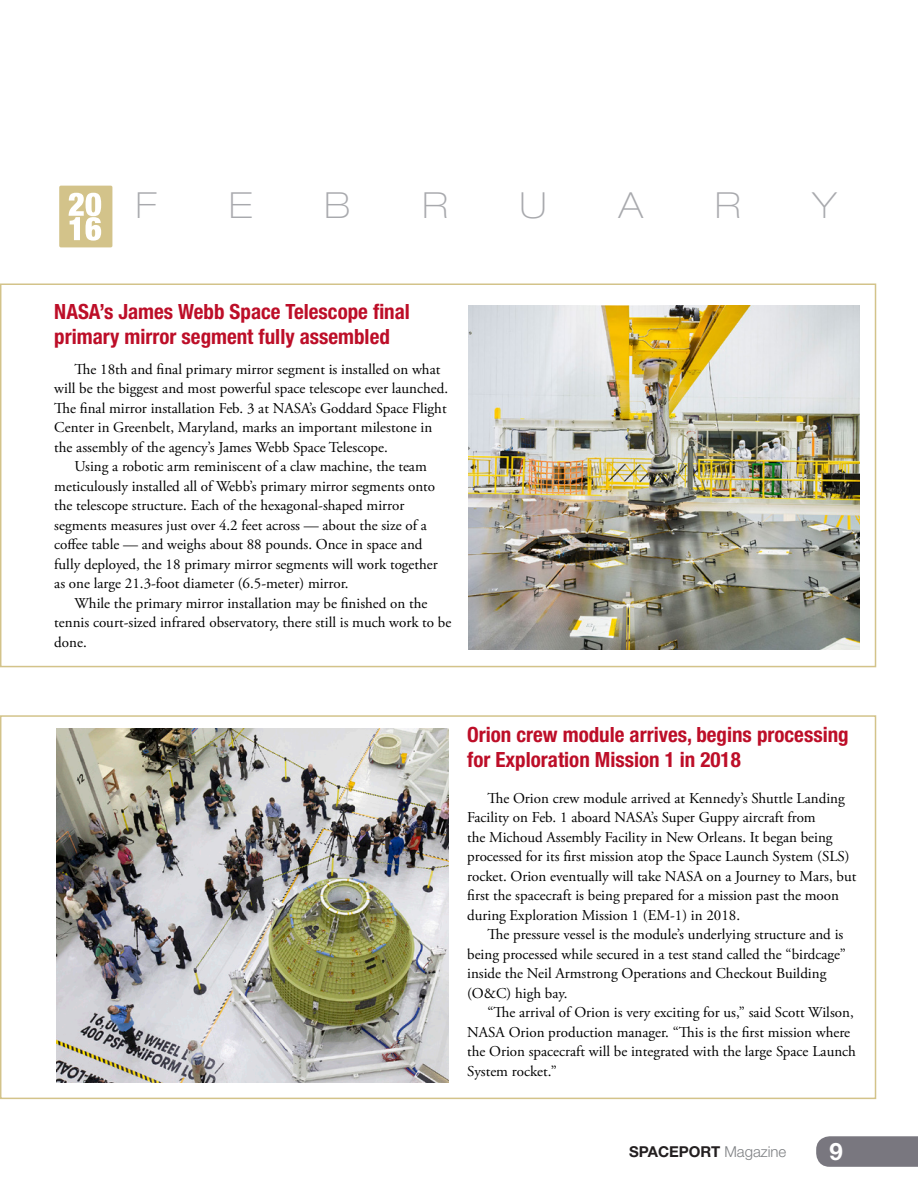
<style>
.page{position:relative;width:918px;height:1188px;background:#fff}
.page>*{position:absolute;margin:0;border:0;box-sizing:border-box;transform-origin:0 0}
.t1{font:100 expanded 36px "Helvetica Neue LT Std";color:#a8a9ad}
.t2{font:700 24px "Helvetica Neue LT Std";color:#fff}
.t3{font:700 condensed 21px/25.2px "Helvetica Neue LT Std";color:#bd0e28}
.t4{font:15px/19.5px "Adobe Garamond Pro";color:#000}
.t5{font:700 15px "Helvetica Neue LT Std";color:#231f20}
.s1{font-weight:300;color:#808285}
</style>
<div class="page">
<div style="left:0;top:284px;width:876px;height:383px;border:2px solid #d3c38a"></div>
<svg style="left:59px;top:186px;width:53px;height:61px"></svg>
<div style="left:0;top:715px;width:876px;height:384px;border:2px solid #d3c38a"></div>
<img style="left:468px;top:305px;width:392px;height:344px">
<img style="left:56px;top:729px;width:392px;height:354px">
<svg style="left:816px;top:1136px;width:102px;height:31px;background:#7e7c84"></svg>
<h1 class="t1" style="left:136px;top:183px;width:23px">F</h1>
<h1 class="t1" style="left:229px;top:183px;width:25px">E</h1>
<h1 class="t1" style="left:325px;top:183px;width:27px">B</h1>
<h1 class="t1" style="left:423px;top:183px;width:27px">R</h1>
<h1 class="t1" style="left:520px;top:183px;width:28px">U</h1>
<h1 class="t1" style="left:619px;top:183px;width:26px">A</h1>
<h1 class="t1" style="left:715px;top:183px;width:27px">R</h1>
<h1 class="t1" style="left:813px;top:183px;width:26px">Y</h1>
<h3 class="t3" style="left:54px;top:298px;width:357px">NASA’s James Webb Space Telescope final primary mirror segment fully assembled</h3>
<p class="t4" style="left:54px;top:360px;width:395px;text-indent:20px">The 18th and final primary mirror segment is installed on what will be the biggest and most powerful space telescope ever launched.<br>The final mirror installation Feb. 3 at NASA’s Goddard Space Flight Center in Greenbelt, Maryland, marks an important milestone in the assembly of the agency’s James Webb Space Telescope.</p>
<p class="t4" style="left:54px;top:457px;width:385px;text-indent:20px">Using a robotic arm reminiscent of a claw machine, the team meticulously installed all of Webb’s primary mirror segments onto the telescope structure. Each of the hexagonal-shaped mirror segments measures just over 4.2 feet across — about the size of a coffee table — and weighs about 88 pounds. Once in space and fully deployed, the 18 primary mirror segments will work together as one large 21.3-foot diameter (6.5-meter) mirror.</p>
<p class="t4" style="left:54px;top:594px;width:399px;text-indent:20px">While the primary mirror installation may be finished on the tennis court-sized infrared observatory, there still is much work to be done.</p>
<h3 class="t3" style="left:467px;top:721px;width:383px">Orion crew module arrives, begins processing for Exploration Mission 1 in 2018</h3>
<p class="t4" style="left:467px;top:789px;width:391px;text-indent:20px">The Orion crew module arrived at Kennedy’s Shuttle Landing Facility on Feb. 1 aboard NASA’s Super Guppy aircraft from<br>the Michoud Assembly Facility in New Orleans. It began being processed for its first mission atop the Space Launch System (SLS) rocket. Orion eventually will take NASA on a Journey to Mars, but first the spacecraft is being prepared for a mission past the moon during Exploration Mission 1 (EM-1) in 2018.</p>
<p class="t4" style="left:467px;top:925px;width:380px;text-indent:20px">The pressure vessel is the module’s underlying structure and is being processed while secured in a test stand called the “birdcage” inside the Neil Armstrong Operations and Checkout Building (O&amp;C) high bay.</p>
<p class="t4" style="left:467px;top:1003px;width:390px;text-indent:20px">“The arrival of Orion is very exciting for us,” said Scott Wilson, NASA Orion production manager. “This is the first mission where the Orion spacecraft will be integrated with the large Space Launch System rocket.”</p>
<p class="t5" style="left:629px;top:1142px;width:159px">SPACEPORT <span class="s1">Magazine</span></p>
<h2 class="t2" style="left:829px;top:1137px;width:15px">9</h2>
</div>
